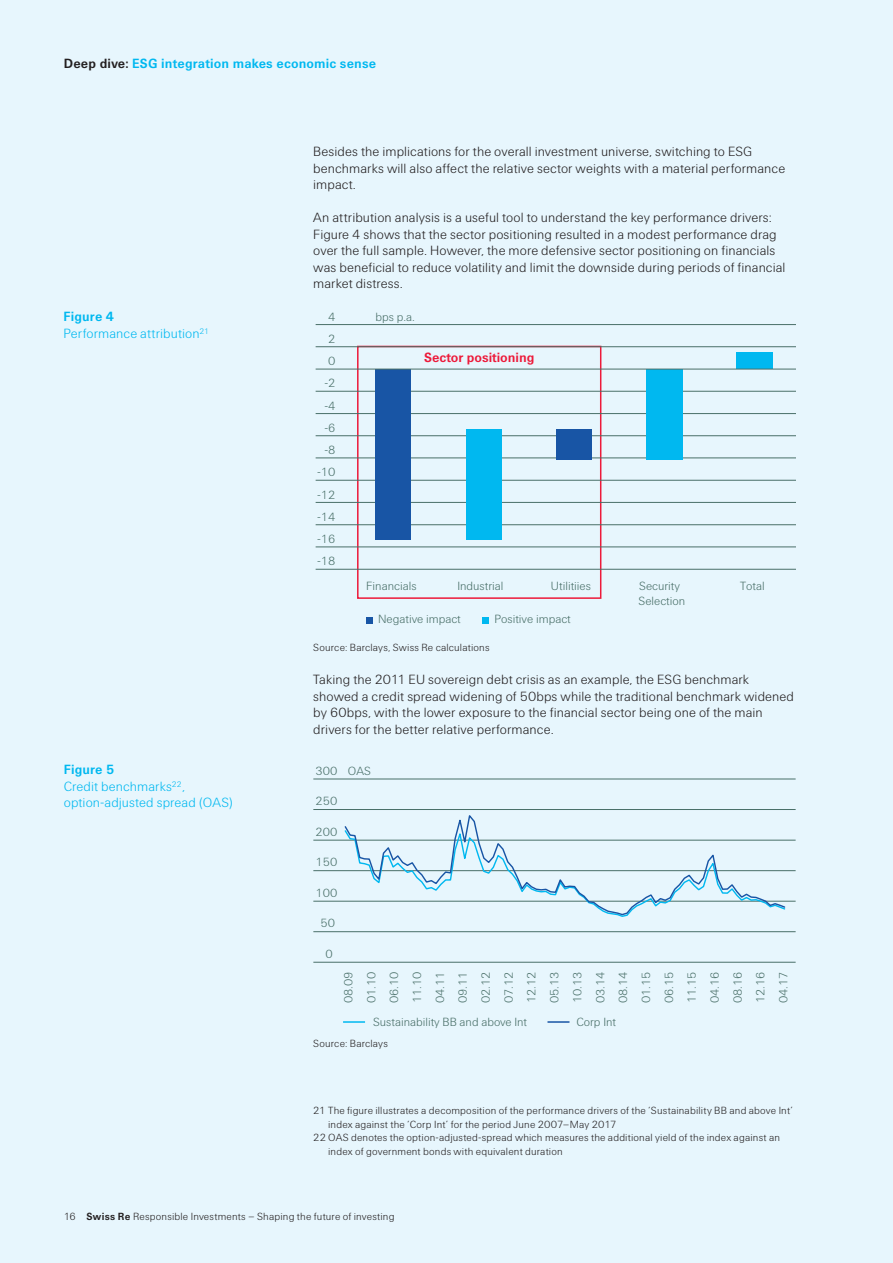
<style>
.page{position:relative;width:893px;height:1263px;background:#e7f6fd}
.page>*{position:absolute;margin:0;border:0;box-sizing:border-box;transform-origin:0 0}
.t1{font:300 13.5px/16.5px "Swiss Re Sans OT";letter-spacing:.005em;color:#231f20}
.t2{font:300 13.5px/16.5px "Swiss Re Sans OT";letter-spacing:.005em;color:#00b8f0}
.t3{font:700 13.5px "Swiss Re Sans OT";letter-spacing:.015em;color:#00b8f0}
.t4{font:700 13.5px "Swiss Re Sans OT";color:#ed1a3a}
.t5{font:300 12px/23px "Swiss Re Sans OT";color:#496f68}
.t6{font:300 10.5px "Swiss Re Sans OT";letter-spacing:.015em;color:#231f20}
.s1{color:#231f20}
.s2{font-weight:700}
</style>
<div class="page">
<div style="left:357px;top:346px;width:244px;height:253px;border:2px solid #ed1a3a"></div>
<hr style="left:316px;top:324px;width:479px;height:1px;background:#496f68">
<hr style="left:316px;top:346px;width:479px;height:1px;background:#496f68">
<hr style="left:316px;top:391px;width:479px;height:1px;background:#496f68">
<hr style="left:316px;top:413px;width:479px;height:1px;background:#496f68">
<hr style="left:316px;top:435px;width:479px;height:1px;background:#496f68">
<hr style="left:316px;top:458px;width:479px;height:1px;background:#496f68">
<hr style="left:316px;top:480px;width:479px;height:1px;background:#496f68">
<hr style="left:316px;top:502px;width:479px;height:1px;background:#496f68">
<hr style="left:316px;top:524px;width:479px;height:1px;background:#496f68">
<hr style="left:316px;top:547px;width:479px;height:1px;background:#496f68">
<hr style="left:316px;top:569px;width:479px;height:1px;background:#496f68">
<div style="left:375px;top:369px;width:36px;height:170px;background:#1855a5"></div>
<div style="left:646px;top:369px;width:36px;height:91px;background:#00b8f0"></div>
<div style="left:736px;top:352px;width:36px;height:17px;background:#00b8f0"></div>
<div style="left:466px;top:429px;width:36px;height:110px;background:#00b8f0"></div>
<div style="left:556px;top:429px;width:36px;height:31px;background:#1855a5"></div>
<hr style="left:316px;top:369px;width:479px;height:1px;background:#496f68">
<div style="left:366px;top:617px;width:7px;height:6px;background:#1855a5"></div>
<div style="left:482px;top:617px;width:7px;height:6px;background:#00b8f0"></div>
<hr style="left:343px;top:1021px;width:22px;height:2px;background:#00b8f0">
<hr style="left:547px;top:1021px;width:22px;height:2px;background:#1855a5">
<hr style="left:313px;top:779px;width:483px;height:1px;background:#496f68">
<hr style="left:313px;top:809px;width:483px;height:1px;background:#496f68">
<hr style="left:313px;top:840px;width:483px;height:1px;background:#496f68">
<hr style="left:313px;top:870px;width:483px;height:1px;background:#496f68">
<hr style="left:313px;top:901px;width:483px;height:1px;background:#496f68">
<hr style="left:313px;top:931px;width:483px;height:1px;background:#496f68">
<hr style="left:313px;top:962px;width:483px;height:1px;background:#496f68">
<svg style="left:343px;top:815px;width:443px;height:101px"></svg>
<p class="t3" style="left:64px;top:56px;width:314px"><span class="s1">Deep dive:</span> ESG integration makes economic sense</p>
<p class="t2" style="left:63px;top:308px;width:147px"><span class="s2">Figure 4<br></span>Performance attribution<sup>21</sup></p>
<p class="t1" style="left:313px;top:143px;width:473px">Besides the implications for the overall investment universe, switching to ESG benchmarks will also affect the relative sector weights with a material performance impact.</p>
<p class="t1" style="left:313px;top:209px;width:474px">An attribution analysis is a useful tool to understand the key performance drivers:<br>Figure 4 shows that the sector positioning resulted in a modest performance drag over the full sample. However, the more defensive sector positioning on financials was beneficial to reduce volatility and limit the downside during periods of financial market distress.</p>
<p class="t5" style="left:328px;top:305px;width:9px">4</p>
<p class="t5" style="left:328px;top:327px;width:9px">2</p>
<p class="t5" style="left:328px;top:350px;width:9px">0</p>
<p class="t5" style="left:324px;top:372px;width:13px">-2</p>
<p class="t5" style="left:324px;top:394px;width:13px">-4</p>
<p class="t5" style="left:324px;top:416px;width:13px">-6</p>
<p class="t5" style="left:324px;top:439px;width:13px">-8</p>
<p class="t5" style="left:317px;top:461px;width:20px">-10</p>
<p class="t5" style="left:317px;top:483px;width:20px">-12</p>
<p class="t5" style="left:317px;top:505px;width:20px">-14</p>
<p class="t5" style="left:317px;top:528px;width:20px">-16</p>
<p class="t5" style="left:317px;top:550px;width:20px">-18</p>
<p class="t5" style="left:375px;top:305px;width:41px">bps p.a.</p>
<p class="t4" style="left:424px;top:349px;width:112px">Sector positioning</p>
<p class="t5" style="left:457px;top:574px;width:48px">Industrial</p>
<p class="t5" style="left:551px;top:574px;width:41px">Utilitiies</p>
<p class="t5" style="left:639px;top:578px;width:48px;line-height:15.8px">Security<br>Selection</p>
<p class="t5" style="left:740px;top:574px;width:26px">Total</p>
<p class="t5" style="left:366px;top:574px;width:52px">Financials</p>
<p class="t5" style="left:378px;top:608px;width:84px">Negative impact</p>
<p class="t5" style="left:494px;top:608px;width:78px">Positive impact</p>
<p class="t6" style="left:313px;top:641px;width:178px">Source: Barclays, Swiss Re calculations</p>
<p class="t1" style="left:313px;top:671px;width:482px">Taking the 2011 EU sovereign debt crisis as an example, the ESG benchmark showed a credit spread widening of 50bps while the traditional benchmark widened by 60bps, with the lower exposure to the financial sector being one of the main drivers for the better relative performance.</p>
<p class="t3" style="left:64px;top:762px;width:52px">Figure 5</p>
<p class="t5" style="left:315px;top:759px;width:23px">300</p>
<p class="t2" style="left:64px;top:778px;width:171px">Credit benchmarks<sup>22</sup>, option-adjusted spread (OAS)</p>
<p class="t5" style="left:315px;top:790px;width:23px">250</p>
<p class="t5" style="left:315px;top:820px;width:23px">200</p>
<p class="t5" style="left:315px;top:851px;width:23px">150</p>
<p class="t5" style="left:315px;top:881px;width:23px">100</p>
<p class="t5" style="left:321px;top:912px;width:16px">50</p>
<p class="t5" style="left:326px;top:942px;width:9px">0</p>
<p class="t5" style="left:348px;top:759px;width:24px">OAS</p>
<p class="t5" style="left:337px;top:1003px;width:33px;text-align:justify;rotate:-90deg">08.09<br>01.10<br>06.10<br>11.10<br>04.11<br>09.11<br>02.12<br>07.12<br>12.12<br>05.13<br>10.13<br>03.14<br>08.14<br>01.15<br>06.15<br>11.15<br>04.16<br>08.16<br>12.16<br>04.17</p>
<p class="t5" style="left:373px;top:1011px;width:156px">Sustainability BB and above Int</p>
<p class="t5" style="left:576px;top:1011px;width:41px">Corp Int</p>
<p class="t6" style="left:313px;top:1037px;width:76px">Source: Barclays</p>
<p class="t6" style="left:313px;top:1104px;width:481px">21 The figure illustrates a decomposition of the performance drivers of the ‘Sustainability BB and above Int’</p>
<p class="t6" style="left:328px;top:1118px;width:290px">index against the ‘Corp Int’ for the period June 2007–May 2017</p>
<p class="t6" style="left:313px;top:1131px;width:468px">22 OAS denotes the option-adjusted-spread which measures the additional yield of the index against an</p>
<p class="t6" style="left:328px;top:1145px;width:236px">index of government bonds with equivalent duration</p>
<p class="t6" style="left:64px;top:1211px;width:332px">16 <span class="s2">Swiss Re</span> Responsible Investments – Shaping the future of investing</p>
</div>
